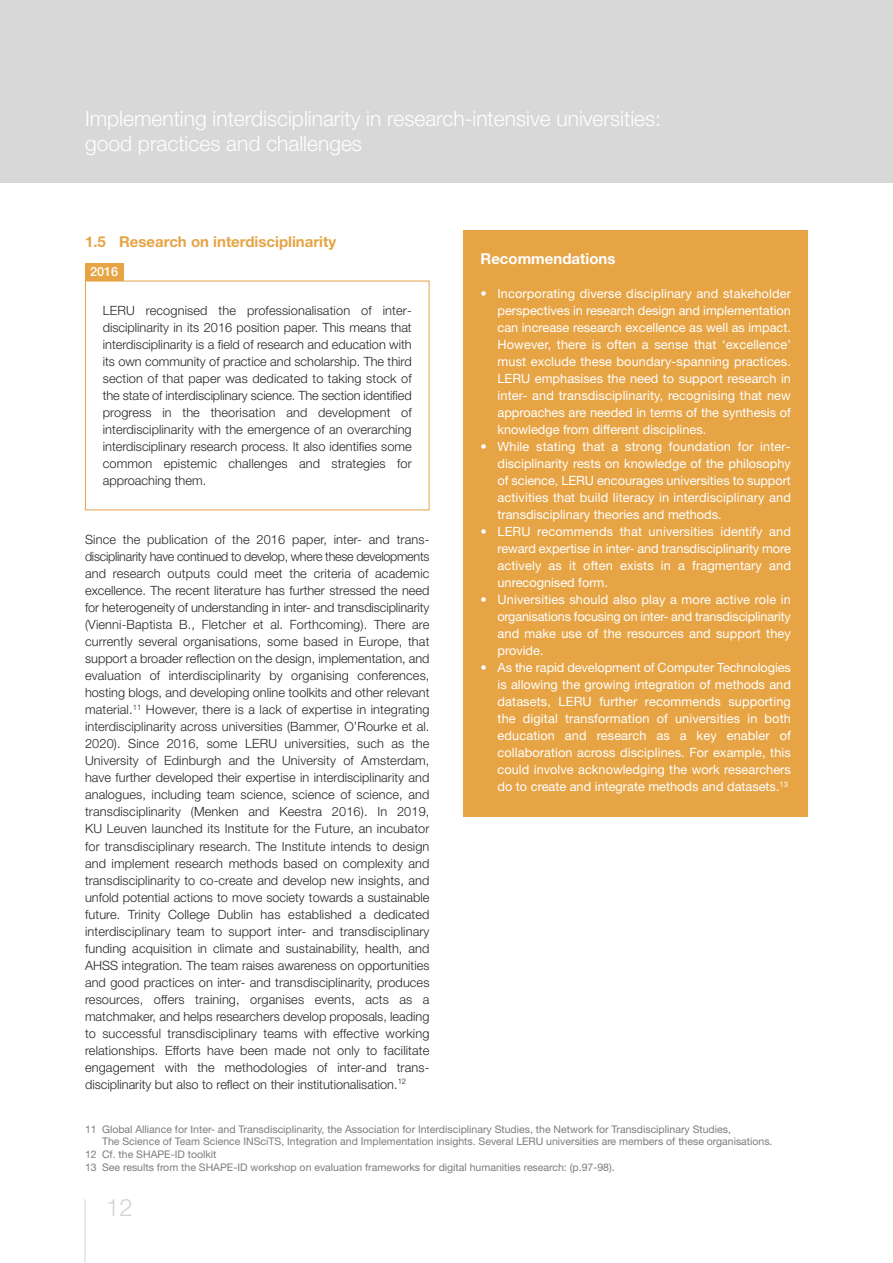
<style>
.page{position:relative;width:893px;height:1263px;background:#fff}
.page>*{position:absolute;margin:0;border:0;box-sizing:border-box;transform-origin:0 0}
.t1{font:300 24px "Helvetica Neue LT Std";color:#d4d3d4}
.t2{font:300 21px/25.2px "Helvetica Neue LT Std";color:#fff}
.t3{font:700 15px "Helvetica Neue LT Std";color:#e6a445}
.t4{font:700 15px "Helvetica Neue LT Std";color:#fff}
.t5{font:300 12.75px/17px "Helvetica Neue LT Std";color:#272526;text-align:justify}
.t6{font:12.75px/17px "Helvetica Neue LT Std";color:#fff;text-align:justify}
.t7{font:500 12.75px "Helvetica Neue LT Std";color:#fff}
.t8{font:10.5px/12.6px "Helvetica Neue LT Std";color:#7d7c7d}
</style>
<div class="page">
<div style="left:0;top:0;width:893px;height:183px;background:#d8d8d8"></div>
<hr style="left:85px;top:1199px;width:1px;height:64px;background:#d4d3d4">
<div style="left:463px;top:230px;width:345px;height:586px;background:#e6a445"></div>
<div style="left:85px;top:264px;width:38px;height:17px;background:#e6a445"></div>
<p class="t2" style="left:85px;top:108px;width:577px">Implementing interdisciplinarity in research-intensive universities: good practices and challenges</p>
<p class="t3" style="left:85px;top:236px;width:253px">1.5 Research on interdisciplinarity</p>
<p class="t7" style="left:90px;top:267px;width:30px">2016</p>
<p class="t5" style="left:103px;top:303px;width:310px">LERU recognised the professionalisation of inter - disciplinarity in its 2016 position paper. This means that interdisciplinarity is a field of research and education with its own community of practice and scholarship. The third section of that paper was dedicated to taking stock of the state of inter disciplinary science. The section identified progress in the theorisation and development of interdisciplinarity with the emergence of an overarching interdisciplinary research process. It also identifies some common epistemic challenges and strategies for approaching them.</p>
<p class="t5" style="left:85px;top:533px;width:346px">Since the publication of the 2016 paper, inter- and trans - disciplinarity have continued to develop, where these developments and research outputs could meet the criteria of academic excellence. The recent literature has further stressed the need for heterogeneity of understanding in inter- and transdisciplinarity (Vienni-Baptista B., Fletcher et al. Forthcoming). There are currently several organisations, some based in Europe, that support a broader reflection on the design, implementation, and evaluation of interdisciplinarity by organising conferences, hosting blogs, and developing online toolkits and other relevant material.<sup>11</sup> However, there is a lack of expertise in integrating interdisciplinarity across universities (Bammer, O’Rourke et al.<br>2020). Since 2016, some LERU universities, such as the University of Edinburgh and the University of Amsterdam, have further developed their expertise in interdisciplinarity and analogues, including team science, science of science, and transdisciplinarity (Menken and Keestra 2016). In 2019, KU Leuven launched its Institute for the Future, an incubator for transdisciplinary research. The Institute intends to design and implement research methods based on complexity and transdisciplinarity to co-create and develop new insights, and unfold potential actions to move society towards a sustainable future. Trinity College Dublin has established a dedicated interdisciplinary team to support inter- and transdisciplinary funding acquisition in climate and sustainability, health, and AHSS integration. The team raises awareness on opportunities and good practices on inter- and transdisciplinarity, produces resources, offers training, organises events, acts as a matchmaker, and helps researchers develop proposals, leading to successful transdisciplinary teams with effective working relationships. Efforts have been made not only to facilitate engagement with the methodologies of inter-and trans&shy;disciplinarity but also to reflect on their institutionalisation.<sup>12</sup></p>
<p class="t4" style="left:480px;top:253px;width:136px">Recommendations</p>
<p class="t6" style="left:497px;top:286px;width:295px;text-indent:-17px">• Incorporating diverse disciplinary and stakeholder perspectives in research design and implementation can increase research excellence as well as impact.<br>However, there is often a sense that ‘excellence’ must exclude these boundary-spanning practices.<br>LERU emphasises the need to support research in inter- and transdisciplinarity, recognising that new approaches are needed in terms of the synthesis of knowledge from different disciplines.</p>
<p class="t6" style="left:497px;top:439px;width:295px;text-indent:-17px">• While stating that a strong foundation for inter - disciplinarity rests on knowledge of the philosophy of science, LERU encourages universities to support activities that build literacy in interdisciplinary and transdisciplinary theories and methods.</p>
<p class="t6" style="left:497px;top:524px;width:295px;text-indent:-17px">• LERU recommends that universities identify and reward expertise in inter- and transdisciplinarity more actively as it often exists in a fragmentary and unrecognised form.</p>
<p class="t6" style="left:497px;top:592px;width:295px;text-indent:-17px">• Universities should also play a more active role in organisations focusing on inter- and trans disciplinarity and make use of the resources and support they provide.</p>
<p class="t6" style="left:497px;top:660px;width:295px;text-indent:-17px">• As the rapid development of Computer Technologies is allowing the growing integration of methods and datasets, LERU further recommends supporting the digital transformation of universities in both education and research as a key enabler of collaboration across disciplines. For example, this could involve acknowledging the work researchers do to create and integrate methods and datasets.<sup>13</sup></p>
<p class="t8" style="left:102px;top:1124px;width:672px;text-indent:-17px">11 Global Alliance for Inter- and Transdisciplinarity, the Association for Interdisciplinary Studies, the Network for Transdisciplinary Studies,<br>The Science of Team Science INSciTS, Integration and Implementation insights. Several LERU universities are members of these organisations.</p>
<p class="t8" style="left:85px;top:1149px;width:133px">12 Cf. the SHAPE-ID toolkit</p>
<p class="t8" style="left:85px;top:1162px;width:531px">13 See results from the SHAPE-ID workshop on evaluation frameworks for digital humanities research: (p.97-98).</p>
<p class="t1" style="left:106px;top:1199px;width:28px">12</p>
</div>
